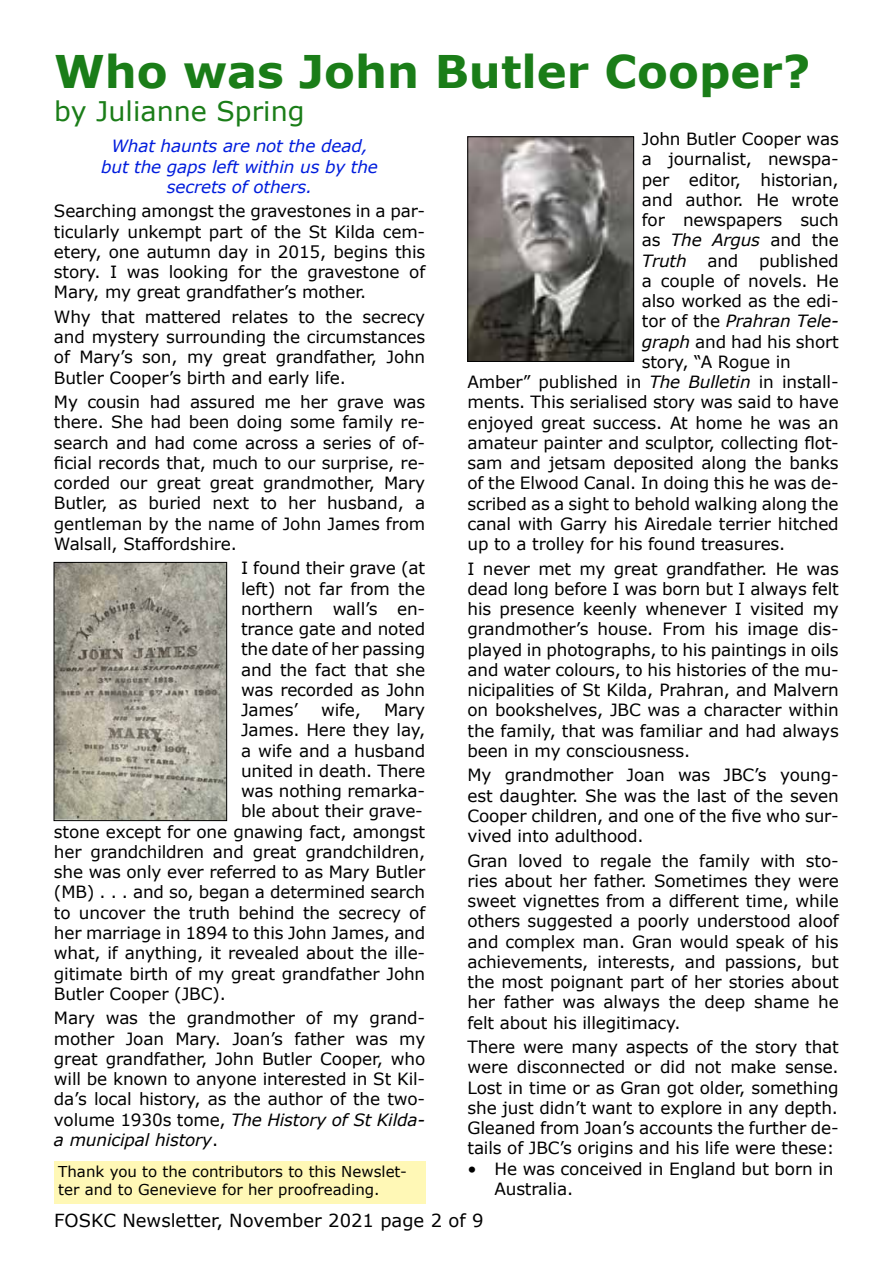
<style>
.page{position:relative;width:893px;height:1263px;background:#fff}
.page>*{position:absolute;margin:0;border:0;box-sizing:border-box;transform-origin:0 0}
.t1{font:700 45px "Verdana";color:#1a7d18}
.t2{font:27px "Verdana";color:#1a7d18}
.t3{font:18px "Verdana";color:#000}
.t4{font:16.8px/20.2px "Verdana";letter-spacing:-.01em;color:#000;text-align:justify}
.t5{font:italic 16.8px/20.2px "Verdana";letter-spacing:-.01em;color:#001ddd;text-align:center}
.t6{font:italic 16.8px "Verdana";letter-spacing:-.01em;color:#000}
.t7{font:15px/18px "Verdana";color:#000}
.s1{font-style:italic}
.s2{font-style:normal}
</style>
<div class="page">
<img style="left:56px;top:564px;width:169px;height:255px">
<div style="left:54px;top:562px;width:173px;height:259px;border:1px solid #000"></div>
<img style="left:470px;top:139px;width:162px;height:221px">
<div style="left:468px;top:137px;width:166px;height:225px;border:1px solid #000"></div>
<div style="left:54px;top:1161px;width:371px;height:42px;background:#fff8b6"></div>
<h1 class="t1" style="left:54px;top:40px;width:758px">Who was John Butler Cooper?</h1>
<h2 class="t2" style="left:54px;top:92px;width:252px">by Julianne Spring</h2>
<p class="t5" style="left:101px;top:136px;width:278px">What haunts are not the dead, but the gaps left within us by the secrets of others.</p>
<p class="t4" style="left:54px;top:201px;width:373px">Searching amongst the gravestones in a par&shy;ticularly unkempt part of the St Kilda cem&shy;etery, one autumn day in 2015, begins this story. I was looking for the gravestone of Mary, my great grandfather’s mother.</p>
<p class="t4" style="left:54px;top:306px;width:373px">Why that mattered relates to the secrecy and mystery surrounding the circumstances of Mary’s son, my great grandfather, John Butler Cooper’s birth and early life.</p>
<p class="t4" style="left:54px;top:392px;width:373px">My cousin had assured me her grave was there. She had been doing some family re&shy;search and had come across a series of of&shy;ficial records that, much to our surprise, re&shy;corded our great great grandmother, Mary Butler, as buried next to her husband, a gentleman by the name of John James from Walsall, Staffordshire.</p>
<p class="t4" style="left:241px;top:558px;width:186px">I found their grave (at left) not far from the northern wall’s en&shy;trance gate and noted the date of her passing and the fact that she was recorded as John James’</p>
<p class="t4" style="left:321px;top:700px;width:41px">wife,</p>
<p class="t4" style="left:384px;top:700px;width:43px">Mary</p>
<p class="t4" style="left:241px;top:720px;width:186px">James. Here they lay,</p>
<p class="t4" style="left:241px;top:740px;width:186px">a wife and a husband</p>
<p class="t4" style="left:241px;top:760px;width:186px">united in death. There</p>
<p class="t4" style="left:241px;top:781px;width:186px">was nothing remarka-</p>
<p class="t4" style="left:241px;top:801px;width:183px">ble about their grave-</p>
<p class="t4" style="left:54px;top:821px;width:373px">stone except for one gnawing fact, amongst</p>
<p class="t4" style="left:54px;top:841px;width:373px">her grandchildren and great grandchildren,</p>
<p class="t4" style="left:54px;top:862px;width:373px">she was only ever referred to as Mary Butler</p>
<p class="t4" style="left:54px;top:882px;width:373px">(MB) . . . and so, began a determined search</p>
<p class="t4" style="left:54px;top:902px;width:373px">to uncover the truth behind the secrecy of</p>
<p class="t4" style="left:54px;top:922px;width:373px">her marriage in 1894 to this John James, and</p>
<p class="t4" style="left:54px;top:943px;width:373px">what, if anything, it revealed about the ille-</p>
<p class="t4" style="left:54px;top:963px;width:373px">gitimate birth of my great grandfather John</p>
<p class="t4" style="left:54px;top:983px;width:173px">Butler Cooper (JBC).</p>
<p class="t4" style="left:54px;top:1008px;width:373px">Mary was the grandmother of my grand&shy;mother Joan Mary. Joan’s father was my great grandfather, John Butler Cooper, who will be known to anyone interested in St Kil&shy;da’s local history, as the author of the two&shy;volume 1930s tome, <span class="s1">The History of St Kilda&shy;a municipal history</span>.</p>
<p class="t7" style="left:58px;top:1162px;width:350px">Thank you to the contributors to this Newslet&shy;ter and to Genevieve for her proofreading.</p>
<p class="t4" style="left:642px;top:129px;width:198px">John Butler Cooper was</p>
<p class="t4" style="left:642px;top:149px;width:198px">a journalist, newspa-</p>
<p class="t4" style="left:642px;top:169px;width:198px">per editor, historian,</p>
<p class="t4" style="left:642px;top:189px;width:198px">and author. He wrote</p>
<p class="t4" style="left:642px;top:210px;width:198px">for newspapers such</p>
<p class="t4" style="left:642px;top:230px;width:198px">as <span class="s1">The Argus</span> and the</p>
<p class="t4" style="left:642px;top:250px;width:198px"><span class="s1">Truth</span> and published</p>
<p class="t4" style="left:642px;top:270px;width:198px">a couple of novels. He</p>
<p class="t4" style="left:642px;top:291px;width:198px">also worked as the edi-</p>
<p class="t6" style="left:642px;top:310px;width:198px"><span class="s2">tor of the</span> Prahran Tele-</p>
<p class="t4" style="left:642px;top:331px;width:198px"><span class="s1">graph</span> and had his short</p>
<p class="t4" style="left:642px;top:351px;width:150px">story, “A Rogue in</p>
<p class="t4" style="left:467px;top:372px;width:373px">Amber” published in <span class="s1">The Bulletin</span> in install-</p>
<p class="t4" style="left:467px;top:392px;width:373px">ments. This serialised story was said to have</p>
<p class="t4" style="left:467px;top:412px;width:373px">enjoyed great success. At home he was an</p>
<p class="t4" style="left:467px;top:432px;width:373px">amateur painter and sculptor, collecting flot-</p>
<p class="t4" style="left:467px;top:453px;width:373px">sam and jetsam deposited along the banks</p>
<p class="t4" style="left:467px;top:473px;width:373px">of the Elwood Canal. In doing this he was de-</p>
<p class="t4" style="left:467px;top:493px;width:373px">scribed as a sight to behold walking along the</p>
<p class="t4" style="left:467px;top:513px;width:373px">canal with Garry his Airedale terrier hitched</p>
<p class="t4" style="left:467px;top:534px;width:319px">up to a trolley for his found treasures.</p>
<p class="t4" style="left:467px;top:558px;width:373px">I never met my great grandfather. He was dead long before I was born but I always felt his presence keenly whenever I visited my grandmother’s house. From his image dis&shy;played in photographs, to his paintings in oils and water colours, to his histories of the mu&shy;nicipalities of St Kilda, Prahran, and Malvern on bookshelves, JBC was a character within the family, that was familiar and had always been in my consciousness.</p>
<p class="t4" style="left:467px;top:765px;width:373px">My grandmother Joan was JBC’s young&shy;est daughter. She was the last of the seven Cooper children, and one of the five who sur&shy;vived into adulthood.</p>
<p class="t4" style="left:467px;top:850px;width:373px">Gran loved to regale the family with sto&shy;ries about her father. Sometimes they were sweet vignettes from a different time, while others suggested a poorly understood aloof and complex man. Gran would speak of his achievements, interests, and passions, but the most poignant part of her stories about her father was always the deep shame he felt about his illegitimacy.</p>
<p class="t4" style="left:467px;top:1037px;width:373px">There were many aspects of the story that were disconnected or did not make sense.<br>Lost in time or as Gran got older, something she just didn’t want to explore in any depth.<br>Gleaned from Joan’s accounts the further de&shy;tails of JBC’s origins and his life were these:</p>
<p class="t4" style="left:494px;top:1158px;width:340px;text-indent:-27px">• He was conceived in England but born in<br>Australia.</p>
<p class="t3" style="left:54px;top:1208px;width:431px">FOSKC Newsletter, November 2021 page 2 of 9</p>
</div>
